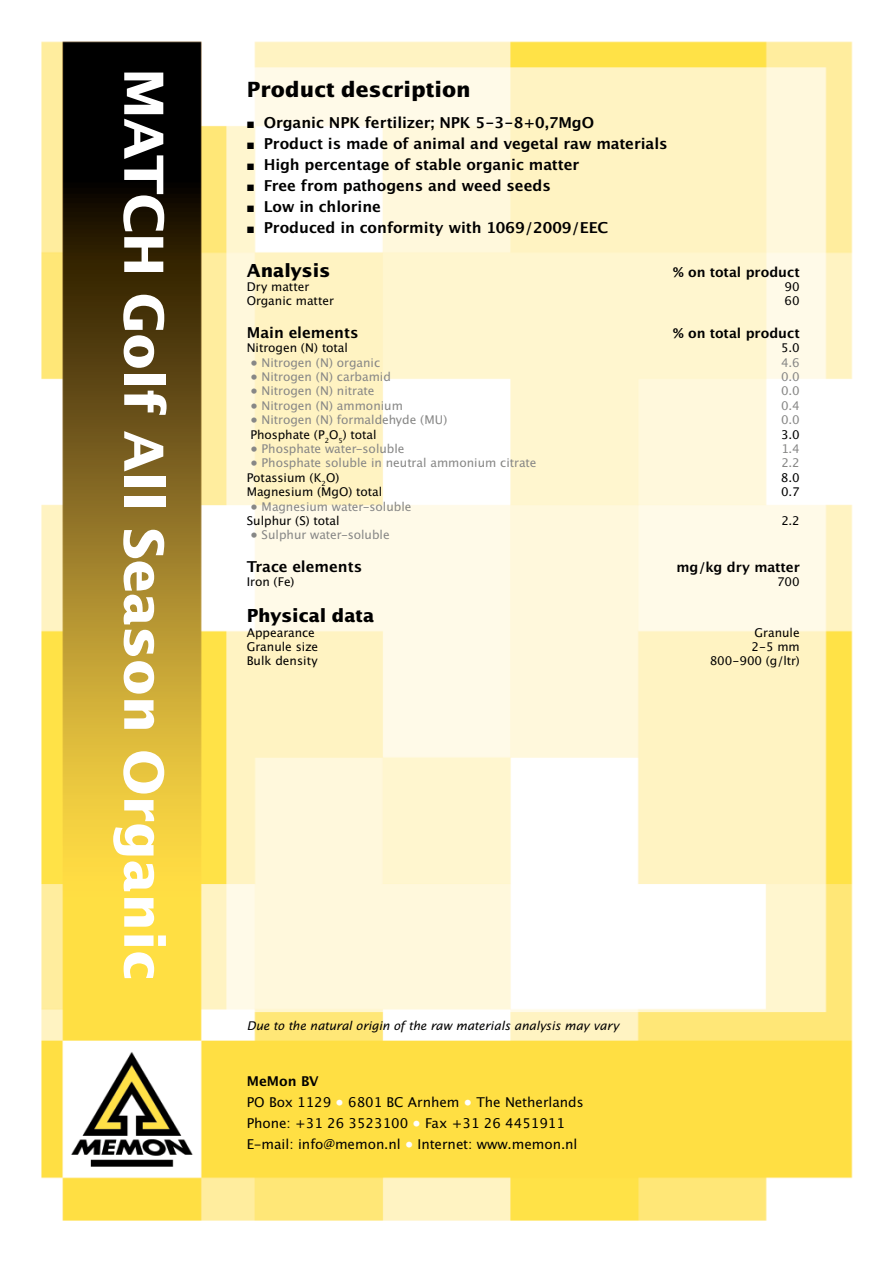
<style>
.page{position:relative;width:893px;height:1263px;background:#fff}
.page>*{position:absolute;margin:0;border:0;box-sizing:border-box;transform-origin:0 0}
.t1{font:700 54px "Lucida San";color:#fff}
.t2{font:700 21px "Lucida San";color:#000}
.t3{font:700 18px "Lucida San";color:#000}
.t4{font:15px "Lucida San Dem";color:#000}
.t5{font:13.5px/21px "Lucida San Rom";color:#000}
.t6{font:13.5px "Lucida San Dem";color:#000}
.t7{font:12px "Lucida San Rom";color:#878786}
.t8{font:12px "Lucida San Rom";color:#000}
.t9{font:12px "Lucida San Rom Ita";color:#000}
.s1{font-size:12px}
.s2{color:#fff}
</style>
<div class="page">
<img style="left:41px;top:41px;width:812px;height:1180px">
<h1 class="t1" style="left:166px;top:68px;width:914px;rotate:90deg">MATCH Golf All Season Organic</h1>
<h2 class="t2" style="left:247px;top:81px;width:225px">Product description</h2>
<p class="t4" style="left:247px;top:117px;width:349px"><span class="s1">■</span> Organic NPK fertilizer; NPK 5-3-8+0,7MgO</p>
<p class="t4" style="left:247px;top:138px;width:422px"><span class="s1">■</span> Product is made of animal and vegetal raw materials</p>
<p class="t4" style="left:247px;top:159px;width:334px"><span class="s1">■</span> High percentage of stable organic matter</p>
<p class="t4" style="left:247px;top:180px;width:306px"><span class="s1">■</span> Free from pathogens and weed seeds</p>
<p class="t4" style="left:247px;top:201px;width:136px"><span class="s1">■</span> Low in chlorine</p>
<p class="t4" style="left:247px;top:222px;width:363px"><span class="s1">■</span> Produced in conformity with 1069/2009/EEC</p>
<h3 class="t3" style="left:247px;top:263px;width:85px">Analysis</h3>
<p class="t6" style="left:673px;top:266px;width:128px">% on total product</p>
<p class="t8" style="left:247px;top:282px;width:64px">Dry matter</p>
<p class="t8" style="left:784px;top:282px;width:17px">90</p>
<p class="t8" style="left:247px;top:296px;width:89px">Organic matter</p>
<p class="t8" style="left:784px;top:296px;width:17px">60</p>
<p class="t4" style="left:247px;top:326px;width:113px">Main elements</p>
<p class="t6" style="left:673px;top:327px;width:128px">% on total product</p>
<p class="t8" style="left:247px;top:343px;width:103px">Nitrogen (N) total</p>
<p class="t8" style="left:781px;top:343px;width:20px">5.0</p>
<p class="t7" style="left:250px;top:357px;width:131px">• Nitrogen (N) organic</p>
<p class="t7" style="left:781px;top:357px;width:20px">4.6</p>
<p class="t7" style="left:250px;top:372px;width:142px">• Nitrogen (N) carbamid</p>
<p class="t7" style="left:781px;top:372px;width:20px">0.0</p>
<p class="t7" style="left:250px;top:386px;width:125px">• Nitrogen (N) nitrate</p>
<p class="t7" style="left:781px;top:386px;width:20px">0.0</p>
<p class="t7" style="left:250px;top:400px;width:154px">• Nitrogen (N) ammonium</p>
<p class="t7" style="left:781px;top:400px;width:20px">0.4</p>
<p class="t7" style="left:250px;top:415px;width:198px">• Nitrogen (N) formaldehyde (MU)</p>
<p class="t7" style="left:781px;top:415px;width:20px">0.0</p>
<p class="t8" style="left:250px;top:429px;width:127px">Phosphate (P<sub>2</sub>O<sub>5</sub>) total</p>
<p class="t8" style="left:781px;top:429px;width:20px">3.0</p>
<p class="t7" style="left:250px;top:444px;width:156px">• Phosphate water-soluble</p>
<p class="t7" style="left:781px;top:444px;width:20px">1.4</p>
<p class="t7" style="left:250px;top:458px;width:287px">• Phosphate soluble in neutral ammonium citrate</p>
<p class="t7" style="left:781px;top:458px;width:20px">2.2</p>
<p class="t8" style="left:247px;top:472px;width:94px">Potassium (K<sub>2</sub>O)</p>
<p class="t8" style="left:781px;top:472px;width:20px">8.0</p>
<p class="t8" style="left:247px;top:487px;width:137px">Magnesium (MgO) total</p>
<p class="t8" style="left:781px;top:487px;width:20px">0.7</p>
<p class="t7" style="left:250px;top:501px;width:162px">• Magnesium water-soluble</p>
<p class="t8" style="left:247px;top:516px;width:94px">Sulphur (S) total</p>
<p class="t8" style="left:781px;top:516px;width:20px">2.2</p>
<p class="t7" style="left:250px;top:530px;width:141px">• Sulphur water-soluble</p>
<p class="t4" style="left:247px;top:560px;width:117px">Trace elements</p>
<p class="t6" style="left:676px;top:561px;width:125px">mg/kg dry matter</p>
<p class="t8" style="left:247px;top:577px;width:49px">Iron (Fe)</p>
<p class="t8" style="left:777px;top:577px;width:24px">700</p>
<h3 class="t3" style="left:247px;top:608px;width:129px">Physical data</h3>
<p class="t8" style="left:247px;top:627px;width:70px">Appearance</p>
<p class="t8" style="left:754px;top:627px;width:47px">Granule</p>
<p class="t8" style="left:247px;top:642px;width:73px">Granule size</p>
<p class="t8" style="left:751px;top:642px;width:50px">2-5 mm</p>
<p class="t8" style="left:247px;top:656px;width:73px">Bulk density</p>
<p class="t8" style="left:709px;top:656px;width:92px">800-900 (g/ltr)</p>
<p class="t9" style="left:247px;top:1020px;width:374px">Due to the natural origin of the raw materials analysis may vary</p>
<p class="t6" style="left:247px;top:1076px;width:73px">MeMon BV</p>
<p class="t5" style="left:247px;top:1093px;width:338px">PO Box 1129 <span class="s2">•</span> 6801 BC Arnhem <span class="s2">•</span> The Netherlands<br>Phone: +31 26 3523100 <span class="s2">•</span> Fax +31 26 4451911<br>E-mail: info@memon.nl <span class="s2">•</span> Internet: www.memon.nl</p>
</div>
